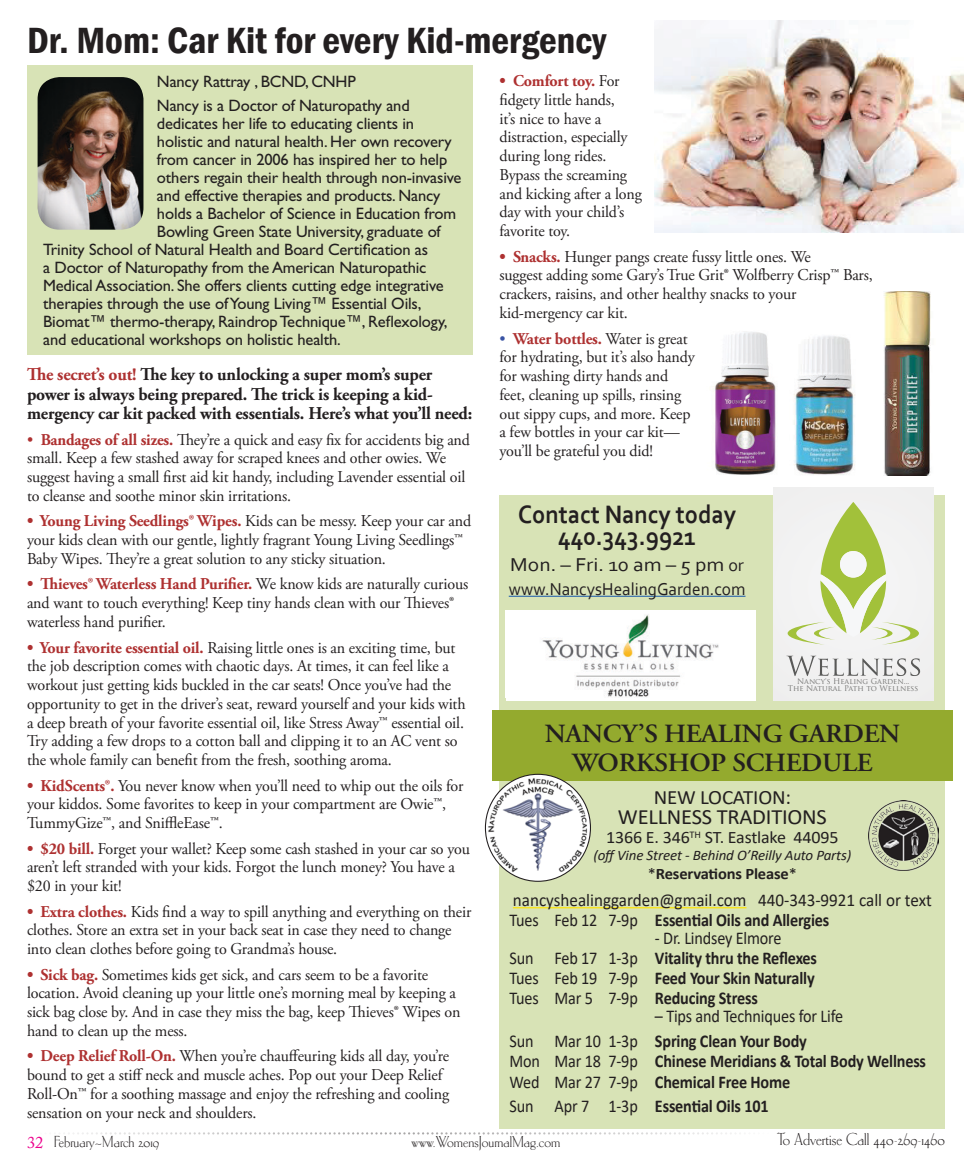
<style>
.page{position:relative;width:972px;height:1175px;background:#fff}
.page>*{position:absolute;margin:0;border:0;box-sizing:border-box;transform-origin:0 0}
.Body_Copy{font:600 condensed 37.5px "Franklin Gothic";color:#231f20}
.Body_Copy-2{font:700 26.4px/22.5px "Corbel";color:#231f20;text-align:center;scale:.91 1}
.t1{font:600 26.25px "Adobe Garamond Pro";letter-spacing:-.01em;color:#231f20}
.t2{font:21.9px "Calibri";letter-spacing:-.01em;color:#231f20}
.t3{font:20.4px "Calibri";letter-spacing:-.01em;color:#231f20}
.Body_Copy-3{font:19.5px "Corbel";color:#231f20;scale:1.1 1}
.t4{font:700 18px "Calibri";letter-spacing:-.01em;color:#231f20;scale:.9 1}
.t5{font:700 18px/19.5px "Adobe Garamond Pro";letter-spacing:-.01em;color:#231f20}
.t6{font:18px "Calibri";letter-spacing:-.01em;color:#231f20;scale:.95 1}
.t7{font:18px "Calibri";letter-spacing:-.01em;color:#231f20;scale:.9 1}
.Body_Copy-4{font:18px "Corbel";color:#231f20;scale:.96 1}
.t8{font:18px "Carlton Std";color:#231f20}
.t9{font:17.4px "Calibri";letter-spacing:-.01em;color:#231f20}
.t10{font:16.5px/18.8px "Adobe Garamond Pro";letter-spacing:-.01em;color:#231f20}
.Body_Copy-5{font:16.5px "Gill Sans";letter-spacing:-.01em;color:#231f20}
.t11{font:16.5px "Carlton Std";color:#231f20}
.t12{font:16.5px "Carlton Com";color:#231f20}
.t13{font:700 16.05px "Calibri";letter-spacing:-.01em;color:#231f20}
.t14{font:italic 14.55px "Calibri";letter-spacing:-.01em;color:#231f20}
.t15{font:7.65px/7.6px "Trajan Pro";color:#70706f;text-align:center}
.s1{color:#ae3131}
.s2{font-weight:700;color:#ae3131}
.s3{color:#3953a4}
.s4{font-size:18px}
.s5{font-weight:400}
.s6{font-family:"Adobe Caslon Pro";color:#ec008c}
</style>
<div class="page">
<div style="left:27px;top:66px;width:445px;height:289px;background:#d8e3b6"></div>
<div style="left:500px;top:496px;width:445px;height:633px;background:#d8e3b6"></div>
<div style="left:492px;top:710px;width:461px;height:70px;background:#94aa2e"></div>
<hr style="left:509px;top:595px;width:237px;height:2px;background:#215fad">
<div style="left:506px;top:610px;width:250px;height:90px;background:#fff"></div>
<img style="left:542px;top:614px;width:177px;height:83px">
<div style="left:773px;top:487px;width:160px;height:213px;background:#f0f0f0"></div>
<svg style="left:788px;top:502px;width:131px;height:142px"></svg>
<svg style="left:786px;top:655px;width:134px;height:21px"></svg>
<img style="left:38px;top:77px;width:105px;height:153px">
<img style="left:868px;top:800px;width:70px;height:70px">
<hr style="left:513px;top:907px;width:234px;height:1px;background:#ffe400">
<img style="left:654px;top:21px;width:309px;height:211px">
<img style="left:713px;top:331px;width:63px;height:144px">
<img style="left:794px;top:336px;width:61px;height:139px">
<img style="left:883px;top:291px;width:48px;height:185px">
<svg style="left:485px;top:774px;width:105px;height:107px"></svg>
<img style="left:488px;top:777px;width:99px;height:95px">
<svg style="left:64px;top:1132px;width:672px;height:2px"></svg>
<p class="Body_Copy" style="left:27px;top:16px;width:581px">Dr. Mom: Car Kit for every Kid-mergency</p>
<p class="Body_Copy-5" style="left:157px;top:72px;width:200px">Nancy Rattray , BCND, CNHP</p>
<p class="Body_Copy-5" style="left:157px;top:96px;width:254px">Nancy is a Doctor of Naturopathy and</p>
<p class="Body_Copy-5" style="left:157px;top:114px;width:259px">dedicates her life to educating clients in</p>
<p class="Body_Copy-5" style="left:157px;top:132px;width:296px">holistic and natural health. Her own recovery</p>
<p class="Body_Copy-5" style="left:157px;top:150px;width:292px">from cancer in 2006 has inspired her to help</p>
<p class="Body_Copy-5" style="left:157px;top:168px;width:306px">others regain their health through non-invasive</p>
<p class="Body_Copy-5" style="left:157px;top:186px;width:285px">and effective therapies and products. Nancy</p>
<p class="Body_Copy-5" style="left:157px;top:204px;width:301px">holds a Bachelor of Science in Education from</p>
<p class="Body_Copy-5" style="left:157px;top:222px;width:285px">Bowling Green State University, graduate of</p>
<p class="Body_Copy-5" style="left:43px;top:240px;width:387px">Trinity School of Natural Health and Board Certification as</p>
<p class="Body_Copy-5" style="left:43px;top:258px;width:385px">a Doctor of Naturopathy from the American Naturopathic</p>
<p class="Body_Copy-5" style="left:43px;top:276px;width:402px">Medical Association. She offers clients cutting edge integrative</p>
<p class="Body_Copy-5" style="left:43px;top:294px;width:380px">therapies through the use of Young Living™ Essential Oils,</p>
<p class="Body_Copy-5" style="left:43px;top:312px;width:406px">Biomat™ thermo-therapy, Raindrop Technique™, Reflexology,</p>
<p class="Body_Copy-5" style="left:43px;top:330px;width:299px">and educational workshops on holistic health.</p>
<p class="t5" style="left:27px;top:365px;width:447px"><span class="s1">The secret’s out!</span> The key to unlocking a super mom’s super power is always being prepared. The trick is keeping a kid&shy;mergency car kit packed with essentials. Here’s what you’ll need:</p>
<p class="t10" style="left:27px;top:430px;width:445px"><span class="s1">•</span> <span class="s2">Bandages of all sizes.</span> They’re a quick and easy fix for accidents big and small. Keep a few stashed away for scraped knees and other owies. We suggest having a small first aid kit handy, including Lavender essential oil to cleanse and soothe minor skin irritations.</p>
<p class="t10" style="left:27px;top:512px;width:446px"><span class="s2">• Young Living Seedlings® Wipes.</span> Kids can be messy. Keep your car and your kids clean with our gentle, lightly fragrant Young Living Seedlings™<br>Baby Wipes. They’re a great solution to any sticky situation.</p>
<p class="t10" style="left:27px;top:575px;width:443px"><span class="s2">• Thieves® Waterless Hand Purifier.</span> We know kids are naturally curious and want to touch everything! Keep tiny hands clean with our Thieves® waterless hand purifier.</p>
<p class="t10" style="left:27px;top:638px;width:440px"><span class="s2">• Your favorite essential oil.</span> Raising little ones is an exciting time, but the job description comes with chaotic days. At times, it can feel like a workout just getting kids buckled in the car seats! Once you’ve had the opportunity to get in the driver’s seat, reward yourself and your kids with a deep breath of your favorite essential oil, like Stress Away™ essential oil.<br>Try adding a few drops to a cotton ball and clipping it to an AC vent so the whole family can benefit from the fresh, soothing aroma.</p>
<p class="t10" style="left:27px;top:776px;width:438px"><span class="s2">• KidScents®.</span> You never know when you’ll need to whip out the oils for your kiddos. Some favorites to keep in your compartment are Owie™,<br>TummyGize™, and SniffleEase™.</p>
<p class="t10" style="left:27px;top:839px;width:445px"><span class="s2">• $20 bill.</span> Forget your wallet? Keep some cash stashed in your car so you aren’t left stranded with your kids. Forgot the lunch money? You have a $20 in your kit!</p>
<p class="t10" style="left:27px;top:902px;width:446px"><span class="s2">• Extra clothes.</span> Kids find a way to spill anything and everything on their clothes. Store an extra set in your back seat in case they need to change into clean clothes before going to Grandma’s house.</p>
<p class="t10" style="left:27px;top:965px;width:435px"><span class="s2">• Sick bag.</span> Sometimes kids get sick, and cars seem to be a favorite location. Avoid cleaning up your little one’s morning meal by keeping a sick bag close by. And in case they miss the bag, keep Thieves® Wipes on hand to clean up the mess.</p>
<p class="t10" style="left:27px;top:1047px;width:424px"><span class="s2">• Deep Relief Roll-On.</span> When you’re chauffeuring kids all day, you’re bound to get a stiff neck and muscle aches. Pop out your Deep Relief Roll-On™ for a soothing massage and enjoy the refreshing and cooling sensation on your neck and shoulders.</p>
<p class="t10" style="left:500px;top:72px;width:144px"><span class="s2">• Comfort toy.</span> For fidgety little hands,<br>it’s nice to have a distraction, especially during long rides.<br>Bypass the screaming and kicking after a long day with your child’s favorite toy.</p>
<p class="t10" style="left:500px;top:248px;width:375px"><span class="s2">• Snacks.</span> Hunger pangs create fussy little ones. We<br>suggest adding some Gary’s True Grit® Wolfberry Crisp™ Bars, crackers, raisins, and other healthy snacks to your kid-mergency car kit.</p>
<p class="t10" style="left:500px;top:329px;width:197px"><span class="s3">•</span> <span class="s2">Water bottles.</span> Water is great for hydrating, but it’s also handy for washing dirty hands and feet, cleaning up spills, rinsing out sippy cups, and more. Keep a few bottles in your car kit— you’ll be grateful you did!</p>
<p class="Body_Copy-2" style="left:518px;top:502px;width:241px">Contact Nancy today<br>440.343.9921</p>
<p class="Body_Copy-3" style="left:510px;top:552px;width:214px">Mon. – Fri. 10 am – 5 pm <span class="s4">or</span></p>
<p class="Body_Copy-4" style="left:509px;top:577px;width:248px">www.NancysHealingGarden.com</p>
<p class="t15" style="left:788px;top:677px;width:132px">Nancy's Healing Garden...<br>The Natural Path to Wellness</p>
<p class="t1" style="left:545px;top:718px;width:357px">NANCY’S HEALING GARDEN</p>
<p class="t1" style="left:572px;top:748px;width:302px">WORKSHOP SCHEDULE</p>
<p class="t3" style="left:654px;top:783px;width:139px">NEW LOCATION:</p>
<p class="t2" style="left:618px;top:801px;width:210px">WELLNESS TRADITIONS</p>
<p class="t9" style="left:606px;top:825px;width:234px">1366 E. 346<sup>TH</sup> ST. Eastlake 44095</p>
<p class="t14" style="left:593px;top:845px;width:260px">(off Vine Street - Behind O’Reilly Auto Parts)</p>
<p class="t13" style="left:648px;top:862px;width:150px"><span class="s5">*</span>Reservations Please<span class="s5">*</span></p>
<p class="t6" style="left:513px;top:887px;width:443px">nancyshealinggarden@gmail.com 440-343-9921 call or text</p>
<p class="t4" style="left:509px;top:907px;width:357px"><span class="s5">Tues Feb 12 7-9p</span> Essential Oils and Allergies</p>
<p class="t7" style="left:655px;top:925px;width:142px">- Dr. Lindsey Elmore</p>
<p class="t4" style="left:509px;top:945px;width:343px"><span class="s5">Sun Feb 17 1-3p</span> Vitality thru the Reflexes</p>
<p class="t4" style="left:509px;top:965px;width:341px"><span class="s5">Tues Feb 19 7-9p</span> Feed Your Skin Naturally</p>
<p class="t4" style="left:509px;top:985px;width:277px"><span class="s5">Tues Mar 5 7-9p</span> Reducing Stress</p>
<p class="t7" style="left:655px;top:1004px;width:211px">– Tips and Techniques for Life</p>
<p class="t4" style="left:509px;top:1028px;width:332px"><span class="s5">Sun Mar 10 1-3p</span> Spring Clean Your Body</p>
<p class="t4" style="left:509px;top:1048px;width:464px"><span class="s5">Mon Mar 18 7-9p</span> Chinese Meridians &amp; Total Body Wellness</p>
<p class="t4" style="left:509px;top:1068px;width:314px"><span class="s5">Wed Mar 27 7-9p</span> Chemical Free Home</p>
<p class="t4" style="left:509px;top:1093px;width:290px"><span class="s5">Sun Apr 7 1-3p</span> Essential Oils 101</p>
<p class="t12" style="left:27px;top:1133px;width:134px"><span class="s6">32</span> February~March 2019</p>
<p class="t11" style="left:412px;top:1133px;width:150px">www.WomensJournalMag.com</p>
<p class="t8" style="left:777px;top:1130px;width:169px">To Advertise Call 440-269-1460</p>
</div>
